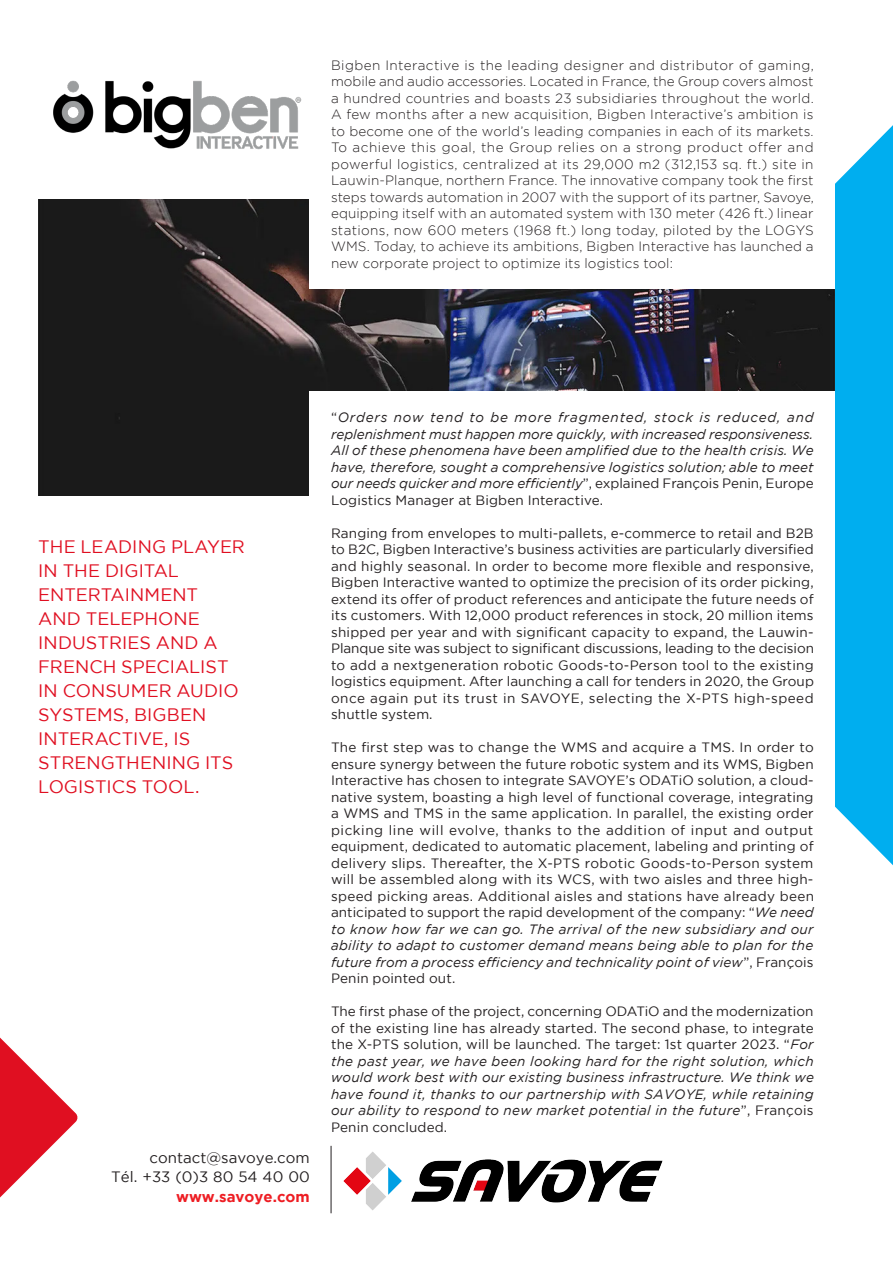
<style>
.page{position:relative;width:893px;height:1263px;background:#fff}
.page>*{position:absolute;margin:0;border:0;box-sizing:border-box;transform-origin:0 0}
.t1{font:18px/24px "Gotham";color:#e00f21}
.Normal_e{font:15px "Gotham";color:#231f20}
.Normal_e-2{font:700 15px "Gotham";color:#ee1d23}
.t2{font:13.5px/16.5px "Gotham";letter-spacing:.005em;color:#231f20;text-align:justify}
.t3{font:italic 13.5px/16.5px "Gotham";letter-spacing:.015em;color:#231f20;text-align:justify}
.t4{font:300 13.5px/16.5px "Gotham";letter-spacing:.01em;color:#231f20;text-align:justify}
.t5{font:13.5px/16.5px "Gotham";letter-spacing:.035em;color:#231f20}
.s1{font-style:normal}
.s2{font-style:italic}
</style>
<div class="page">
<svg style="left:835px;top:125px;width:58px;height:740px;fill:#00aeef"></svg>
<img style="left:38px;top:199px;width:797px;height:296px">
<div style="left:310px;top:18px;width:525px;height:271px;background:#fff"></div>
<div style="left:310px;top:391px;width:525px;height:872px;background:#fff"></div>
<svg style="left:0;top:1037px;width:78px;height:161px"></svg>
<hr style="left:331px;top:1146px;width:1px;height:67px;background:#231f20">
<img style="left:53px;top:80px;width:249px;height:70px">
<img style="left:343px;top:1152px;width:320px;height:58px">
<p class="t4" style="left:331px;top:57px;width:484px">Bigben Interactive is the leading designer and distributor of gaming, mobile and audio accessories. Located in France, the Group covers almost a hundred countries and boasts 23 subsidiaries throughout the world.<br>A few months after a new acquisition, Bigben Interactive’s ambition is to become one of the world’s leading companies in each of its markets.<br>To achieve this goal, the Group relies on a strong product offer and powerful logistics, centralized at its 29,000 m2 (312,153 sq. ft.) site in Lauwin-Planque, northern France. The innovative company took the first steps towards automation in 2007 with the support of its partner, Savoye, equipping itself with an automated system with 130 meter (426 ft.) linear stations, now 600 meters (1968 ft.) long today, piloted by the LOGYS WMS. Today, to achieve its ambitions, Bigben Interactive has launched a new corporate project to optimize its logistics tool:</p>
<p class="t1" style="left:38px;top:534px;width:208px">THE LEADING PLAYER<br>IN THE DIGITAL<br>ENTERTAINMENT<br>AND TELEPHONE<br>INDUSTRIES AND A<br>FRENCH SPECIALIST<br>IN CONSUMER AUDIO<br>SYSTEMS, BIGBEN<br>INTERACTIVE, IS<br>STRENGTHENING ITS<br>LOGISTICS TOOL.</p>
<p class="Normal_e" style="left:150px;top:1149px;width:162px">contact@savoye.com</p>
<p class="Normal_e" style="left:111px;top:1168px;width:200px">Tél. +33 (0)3 80 54 40 00</p>
<p class="Normal_e-2" style="left:176px;top:1188px;width:135px">www.savoye.com</p>
<p class="t3" style="left:331px;top:409px;width:484px"><span class="s1">“</span>Orders now tend to be more fragmented, stock is reduced, and replenishment must happen more quickly, with increased responsiveness.<br>All of these phenomena have been amplified due to the health crisis. We have, therefore, sought a comprehensive logistics solution; able to meet our needs quicker and more efficiently<span class="s1">”, explained François Penin, Europe Logistics Manager at Bigben Interactive.</span></p>
<p class="t2" style="left:331px;top:525px;width:484px">Ranging from envelopes to multi-pallets, e-commerce to retail and B2B to B2C, Bigben Interactive’s business activities are particularly diversified and highly seasonal. In order to become more flexible and responsive, Bigben Interactive wanted to optimize the precision of its order picking, extend its offer of product references and anticipate the future needs of its customers. With 12,000 product references in stock, 20 million items shipped per year and with significant capacity to expand, the Lauwin-Planque site was subject to significant discussions, leading to the decision to add a nextgeneration robotic Goods-to-Person tool to the existing logistics equipment. After launching a call for tenders in 2020, the Group</p>
<p class="t5" style="left:331px;top:690px;width:484px">once again put its trust in SAVOYE, selecting the X-PTS high-speed shuttle system.</p>
<p class="t2" style="left:331px;top:739px;width:484px">The first step was to change the WMS and acquire a TMS. In order to ensure synergy between the future robotic system and its WMS, Bigben Interactive has chosen to integrate SAVOYE’s ODATiO solution, a cloud&shy;native system, boasting a high level of functional coverage, integrating a WMS and TMS in the same application. In parallel, the existing order picking line will evolve, thanks to the addition of input and output equipment, dedicated to automatic placement, labeling and printing of delivery slips. Thereafter, the X-PTS robotic Goods-to-Person system will be assembled along with its WCS, with two aisles and three high&shy;speed picking areas. Additional aisles and stations have already been anticipated to support the rapid development of the company: “<span class="s2">We need to know how far we can go. The arrival of the new subsidiary and our ability to adapt to customer demand means being able to plan for the future from a process efficiency and technicality point of view</span>”, François Penin pointed out.</p>
<p class="t3" style="left:331px;top:1003px;width:484px"><span class="s1">The first phase of the project, concerning ODATiO and the modernization of the existing line has already started. The second phase, to integrate the X-PTS solution, will be launched. The target: 1st quarter 2023. “</span>For the past year, we have been looking hard for the right solution, which would work best with our existing business infrastructure. We think we have found it, thanks to our partnership with SAVOYE, while retaining our ability to respond to new market potential in the future<span class="s1">”, François Penin concluded.</span></p>
</div>
